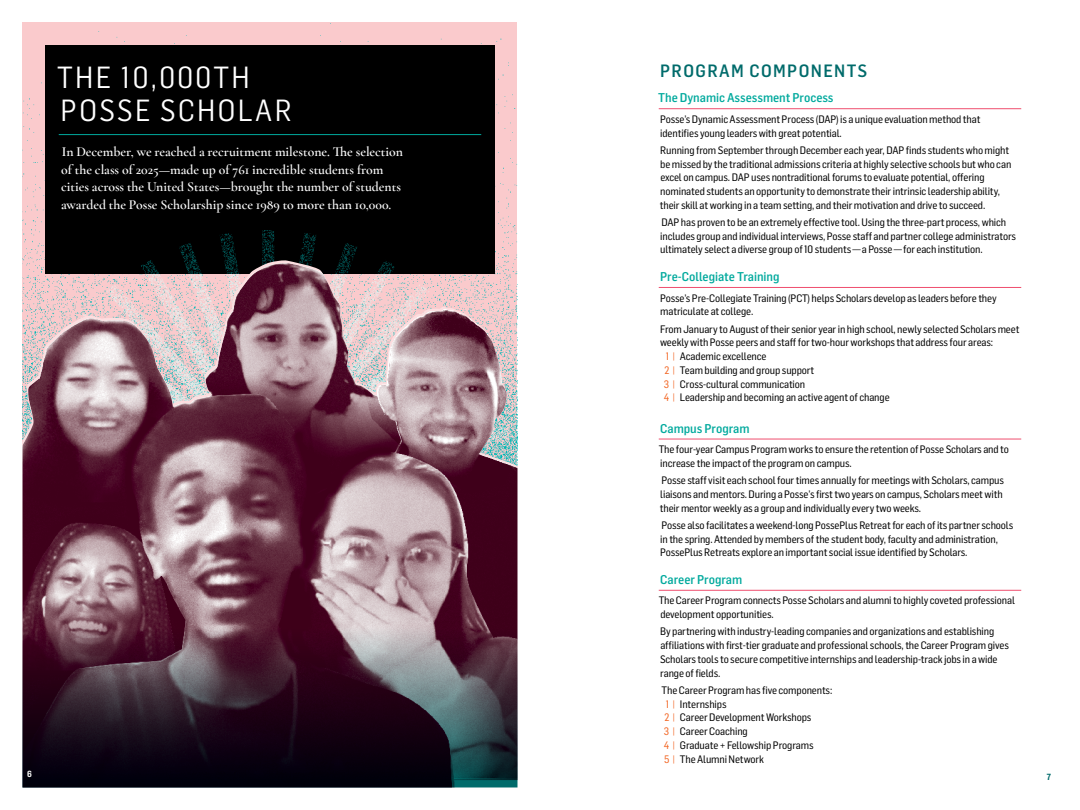
<style>
.page{position:relative;width:1080px;height:810px;background:#fff}
.page>*{position:absolute;margin:0;border:0;box-sizing:border-box;transform-origin:0 0}
.t1{font:30px/32.5px "Flama Semicondensed";letter-spacing:.08em;color:#fff}
.t2{font:500 17.5px "Flama Semicondensed";letter-spacing:.08em;color:#006b6b}
.t3{font:600 13.75px/17.5px "Cormorant Garamond";color:#fff}
.t4{font:500 12.5px "Flama Semicondensed";color:#00a99d}
.t5{font:10.62px/13.8px "Flama Semicondensed Basic";letter-spacing:-.01em;color:#000}
.t6{font:600 8.75px "Flama Semicondensed";color:#006b6b}
.t7{font:600 8.75px "Flama Semicondensed";color:#fff}
.s1{color:#f26522}
</style>
<div class="page">
<div style="left:22px;top:22px;width:496px;height:238px;background:#facacc"></div>
<div style="left:45px;top:45px;width:450px;height:229px;background:#000"></div>
<img style="left:179px;top:230px;width:178px;height:30px">
<img style="left:22px;top:263px;width:496px;height:307px">
<svg style="left:22px;top:570px;width:496px;height:218px;background:#4a3441"></svg>
<hr style="left:59px;top:134px;width:422px;height:1px;background:#00a99d">
<hr style="left:659px;top:108px;width:362px;height:1px;background:#ef4e6e">
<hr style="left:659px;top:287px;width:362px;height:1px;background:#ef4e6e">
<hr style="left:659px;top:439px;width:362px;height:1px;background:#ef4e6e">
<hr style="left:659px;top:590px;width:362px;height:1px;background:#ef4e6e">
<h1 class="t1" style="left:57px;top:60px;width:236px">THE 10,000TH<br>POSSE SCHOLAR</h1>
<p class="t3" style="left:61px;top:143px;width:344px">In December, we reached a recruitment milestone. The selection of the class of 2025—made up of 761 incredible students from cities across the United States—brought the number of students awarded the Posse Scholarship since 1989 to more than 10,000.</p>
<p class="t7" style="left:27px;top:768px;width:6px">6</p>
<h2 class="t2" style="left:660px;top:59px;width:209px">PROGRAM COMPONENTS</h2>
<p class="t4" style="left:658px;top:90px;width:177px">The Dynamic Assessment Process</p>
<p class="t5" style="left:660px;top:112px;width:322px">Posse’s Dynamic Assessment Process (DAP) is a unique evaluation method that identifies young leaders with great potential.</p>
<p class="t5" style="left:660px;top:143px;width:353px">Running from September through December each year, DAP finds students who might be missed by the traditional admissions criteria at highly selective schools but who can excel on campus. DAP uses nontraditional forums to evaluate potential, offering nominated students an opportunity to demonstrate their intrinsic leadership ability, their skill at working in a team setting, and their motivation and drive to succeed.</p>
<p class="t5" style="left:660px;top:215px;width:357px">DAP has proven to be an extremely effective tool. Using the three-part process, which includes group and individual interviews, Posse staff and partner college administrators ultimately select a diverse group of 10 students—a Posse—for each institution.</p>
<p class="t4" style="left:660px;top:268px;width:121px">Pre-Collegiate Training</p>
<p class="t5" style="left:660px;top:291px;width:338px">Posse’s Pre-Collegiate Training (PCT) helps Scholars develop as leaders before they matriculate at college.</p>
<p class="t5" style="left:660px;top:321px;width:361px">From January to August of their senior year in high school, newly selected Scholars meet</p>
<p class="t5" style="left:660px;top:335px;width:335px">weekly with Posse peers and staff for two-hour workshops that address four areas:</p>
<p class="t5" style="left:666px;top:349px;width:102px"><span class="s1">1 |</span> Academic excellence</p>
<p class="t5" style="left:664px;top:363px;width:151px"><span class="s1">2 |</span> Team building and group support</p>
<p class="t5" style="left:664px;top:376px;width:143px"><span class="s1">3 |</span> Cross-cultural communication</p>
<p class="t5" style="left:664px;top:390px;width:227px"><span class="s1">4 |</span> Leadership and becoming an active agent of change</p>
<p class="t4" style="left:660px;top:420px;width:91px">Campus Program</p>
<p class="t5" style="left:659px;top:442px;width:352px">The four-year Campus Program works to ensure the retention of Posse Scholars and to increase the impact of the program on campus.</p>
<p class="t5" style="left:660px;top:473px;width:346px">Posse staff visit each school four times annually for meetings with Scholars, campus liaisons and mentors. During a Posse’s first two years on campus, Scholars meet with their mentor weekly as a group and individually every two weeks.</p>
<p class="t5" style="left:660px;top:518px;width:355px">Posse also facilitates a weekend-long PossePlus Retreat for each of its partner schools in the spring. Attended by members of the student body, faculty and administration,<br>PossePlus Retreats explore an important social issue identified by Scholars.</p>
<p class="t4" style="left:660px;top:571px;width:84px">Career Program</p>
<p class="t5" style="left:659px;top:593px;width:358px">The Career Program connects Posse Scholars and alumni to highly coveted professional development opportunities.</p>
<p class="t5" style="left:660px;top:624px;width:350px">By partnering with industry-leading companies and organizations and establishing affiliations with first-tier graduate and professional schools, the Career Program gives Scholars tools to secure competitive internships and leadership-track jobs in a wide range of fields.</p>
<p class="t5" style="left:662px;top:683px;width:172px">The Career Program has five components:<br><span class="s1">1 |</span> Internships<br><span class="s1">2 |</span> Career Development Workshops<br><span class="s1">3 |</span> Career Coaching<br><span class="s1">4 |</span> Graduate + Fellowship Programs<br><span class="s1">5 |</span> The Alumni Network</p>
<p class="t6" style="left:1047px;top:771px;width:6px">7</p>
</div>
